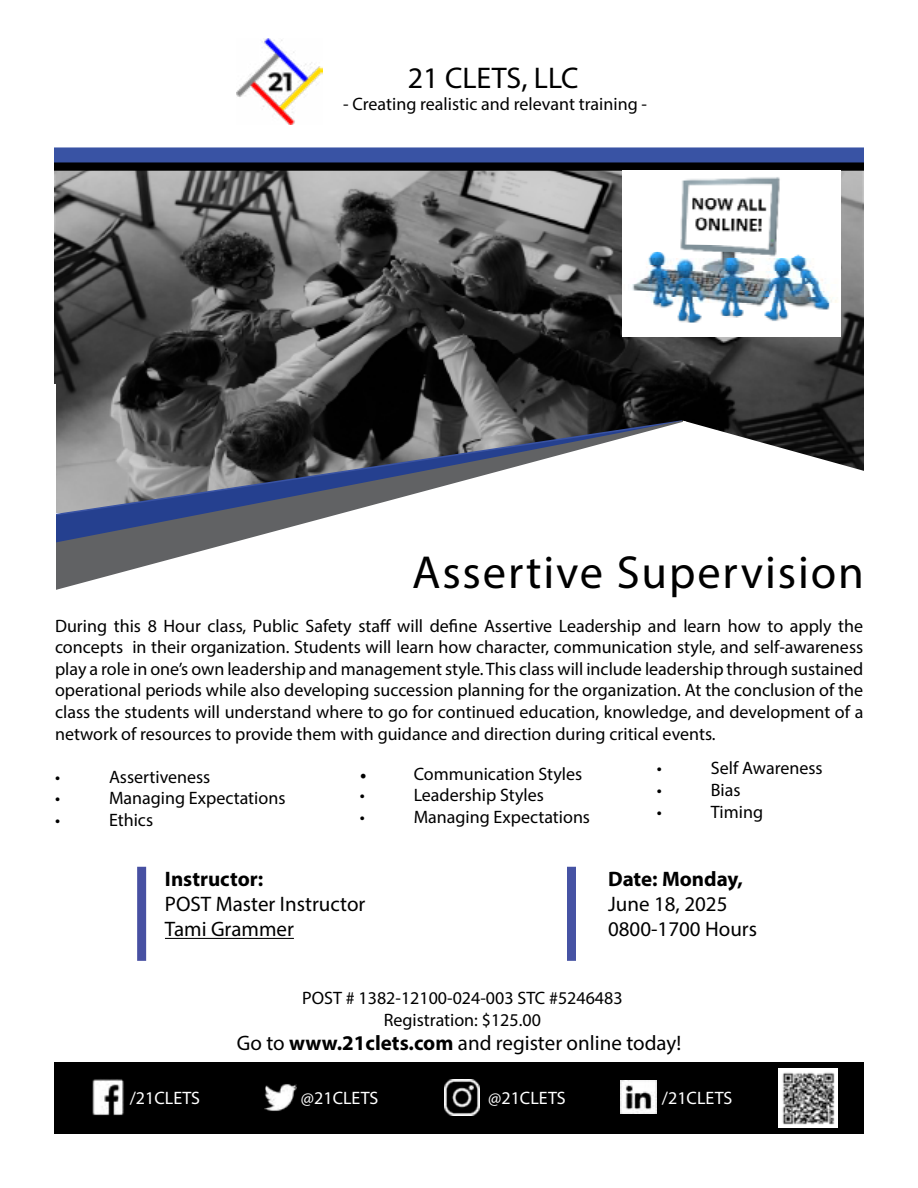
<style>
.page{position:relative;width:918px;height:1188px;background:#fff}
.page>*{position:absolute;margin:0;border:0;box-sizing:border-box;transform-origin:0 0}
.t1{font:46.5px "Myriad Pro";letter-spacing:.04em;color:#000}
.t2{font:30px "Myriad Pro";color:#000}
.t3{font:21px/25.2px "Myriad Pro";color:#000}
.t4{font:700 21px "Myriad Pro";color:#000}
.t5{font:18px/21.6px "Myriad Pro";color:#000;text-align:justify}
.t6{font:18px "Myriad Pro";color:#fff}
.t7{font:18px "Minion Pro";color:#000}
.s1{font-weight:700}
</style>
<div class="page">
<img style="left:55px;top:171px;width:808px;height:250px">
<div style="left:54px;top:162px;width:810px;height:9px;background:#000"></div>
<div style="left:54px;top:147px;width:810px;height:15px;background:#3953a4"></div>
<svg style="left:56px;top:421px;width:552px;height:169px"></svg>
<svg style="left:608px;top:421px;width:256px;height:50px"></svg>
<div style="left:54px;top:1062px;width:810px;height:72px;background:#000"></div>
<img style="left:778px;top:1068px;width:60px;height:60px">
<img style="left:264px;top:1084px;width:33px;height:27px">
<img style="left:92px;top:1079px;width:32px;height:37px">
<img style="left:444px;top:1080px;width:36px;height:35px">
<hr style="left:165px;top:938px;width:129px;height:1px;background:#000">
<img style="left:621px;top:1080px;width:36px;height:34px">
<div style="left:567px;top:867px;width:9px;height:94px;background:#4653a4"></div>
<div style="left:137px;top:867px;width:9px;height:94px;background:#4750a2"></div>
<img style="left:237px;top:39px;width:86px;height:86px">
<img style="left:622px;top:171px;width:219px;height:166px">
<h2 class="t2" style="left:408px;top:60px;width:172px">21 CLETS, LLC</h2>
<p class="t5" style="left:343px;top:93px;width:305px">- Creating realistic and relevant training -</p>
<h1 class="t1" style="left:412px;top:543px;width:453px">Assertive Supervision</h1>
<p class="t5" style="left:55px;top:614px;width:810px">During this 8 Hour class, Public Safety staff will define Assertive Leadership and learn how to apply the concepts in their organization. Students will learn how character, communication style, and self-awareness play a role in one’s own leadership and management style. This class will include leadership through sustained operational periods while also developing succession planning for the organization. At the conclusion of the class the students will understand where to go for continued education, knowledge, and development of a network of resources to provide them with guidance and direction during critical events.</p>
<p class="t5" style="left:55px;top:766px;width:7px">•</p>
<p class="t5" style="left:109px;top:766px;width:103px">Assertiveness</p>
<p class="t5" style="left:55px;top:787px;width:7px">•</p>
<p class="t5" style="left:109px;top:787px;width:178px">Managing Expectations</p>
<p class="t5" style="left:55px;top:809px;width:7px">•</p>
<p class="t5" style="left:109px;top:809px;width:46px">Ethics</p>
<p class="t5" style="left:657px;top:757px;width:7px">•</p>
<p class="t5" style="left:711px;top:757px;width:113px">Self Awareness</p>
<p class="t5" style="left:657px;top:779px;width:7px">•</p>
<p class="t5" style="left:711px;top:779px;width:31px">Bias</p>
<p class="t5" style="left:657px;top:801px;width:7px">•</p>
<p class="t5" style="left:711px;top:801px;width:54px">Timing</p>
<p class="t7" style="left:360px;top:762px;width:9px">•</p>
<p class="t5" style="left:414px;top:762px;width:170px">Communication Styles</p>
<p class="t5" style="left:360px;top:784px;width:7px">•</p>
<p class="t5" style="left:414px;top:784px;width:132px">Leadership Styles</p>
<p class="t5" style="left:360px;top:806px;width:7px">•</p>
<p class="t5" style="left:414px;top:806px;width:178px">Managing Expectations</p>
<p class="t4" style="left:165px;top:865px;width:100px">Instructor:</p>
<p class="t3" style="left:165px;top:891px;width:202px">POST Master Instructor<br>Tami Grammer</p>
<p class="t4" style="left:608px;top:865px;width:136px">Date: Monday,</p>
<p class="t3" style="left:608px;top:891px;width:151px">June 18, 2025<br>0800-1700 Hours</p>
<p class="t5" style="left:302px;top:987px;width:322px;text-align:center">POST # 1382-12100-024-003 STC #5246483<br>Registration: $125.00</p>
<p class="t3" style="left:237px;top:1030px;width:446px">Go to <span class="s1">www.21clets.com</span> and register online today!</p>
<p class="t6" style="left:130px;top:1087px;width:72px">/21CLETS</p>
<p class="t6" style="left:301px;top:1087px;width:79px">@21CLETS</p>
<p class="t6" style="left:488px;top:1087px;width:79px">@21CLETS</p>
<p class="t6" style="left:662px;top:1087px;width:72px">/21CLETS</p>
</div>
